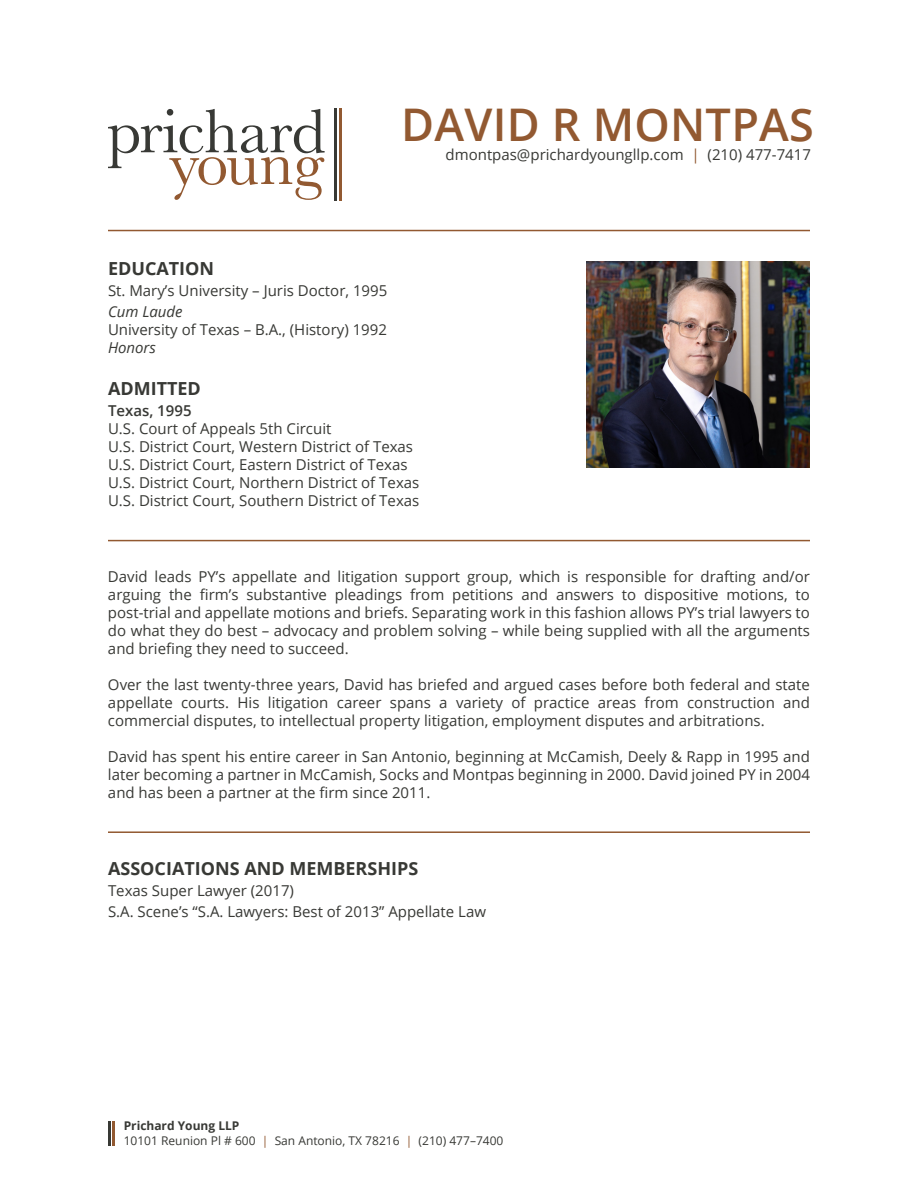
<style>
.page{position:relative;width:918px;height:1188px;background:#fff}
.page>*{position:absolute;margin:0;border:0;box-sizing:border-box;transform-origin:0 0}
.t1{font:600 45px "Open Sans";letter-spacing:.005em;color:#925931}
.t2{font:700 18px "Open Sans";color:#383935}
.t3{font:15px/18px "Open Sans";color:#383935;text-align:justify}
.t4{font:italic 15px "Open Sans";color:#383935}
.t5{font:600 15px "Open Sans";color:#383935}
.t6{font:12px/15px "Open Sans";color:#383935}
.s1{color:#925931}
.s2{font-weight:700}
</style>
<div class="page">
<svg style="left:108px;top:109px;width:217px;height:91px"></svg>
<hr style="left:339px;top:108px;width:3px;height:92px;background:#925931">
<hr style="left:335px;top:108px;width:2px;height:92px;background:#383935">
<hr style="left:108px;top:831px;width:702px;height:2px;background:#925931">
<hr style="left:108px;top:230px;width:702px;height:1px;background:#925931">
<img style="left:587px;top:261px;width:223px;height:206px">
<hr style="left:108px;top:540px;width:702px;height:1px;background:#925931">
<hr style="left:113px;top:1121px;width:2px;height:25px;background:#925931">
<hr style="left:108px;top:1121px;width:3px;height:25px;background:#383935">
<h1 class="t1" style="left:401px;top:94px;width:414px">DAVID R MONTPAS</h1>
<p class="t3" style="left:446px;top:145px;width:367px">dmontpas@prichardyoungllp.com <span class="s1">|</span> (210) 477-7417</p>
<p class="t2" style="left:108px;top:256px;width:108px">EDUCATION</p>
<p class="t3" style="left:108px;top:281px;width:281px">St. Mary’s University – Juris Doctor, 1995</p>
<p class="t4" style="left:108px;top:301px;width:76px">Cum Laude</p>
<p class="t3" style="left:108px;top:320px;width:281px">University of Texas – B.A., (History) 1992</p>
<p class="t4" style="left:108px;top:337px;width:50px">Honors</p>
<p class="t2" style="left:108px;top:376px;width:94px">ADMITTED</p>
<p class="t5" style="left:108px;top:400px;width:85px">Texas, 1995</p>
<p class="t3" style="left:108px;top:419px;width:313px;text-align:left">U.S. Court of Appeals 5th Circuit<br>U.S. District Court, Western District of Texas U.S. District Court, Eastern District of Texas U.S. District Court, Northern District of Texas U.S. District Court, Southern District of Texas</p>
<p class="t3" style="left:108px;top:567px;width:704px">David leads PY’s appellate and litigation support group, which is responsible for drafting and/or arguing the firm’s substantive pleadings from petitions and answers to dispositive motions, to post-trial and appellate motions and briefs. Separating work in this fashion allows PY’s trial lawyers to do what they do best – advocacy and problem solving – while being supplied with all the arguments and briefing they need to succeed.</p>
<p class="t3" style="left:108px;top:675px;width:704px">Over the last twenty-three years, David has briefed and argued cases before both federal and state appellate courts. His litigation career spans a variety of practice areas from construction and commercial disputes, to intellectual property litigation, employment disputes and arbitrations.</p>
<p class="t3" style="left:108px;top:747px;width:704px">David has spent his entire career in San Antonio, beginning at McCamish, Deely &amp; Rapp in 1995 and later becoming a partner in McCamish, Socks and Montpas beginning in 2000. David joined PY in 2004 and has been a partner at the firm since 2011.</p>
<p class="t2" style="left:108px;top:856px;width:312px">ASSOCIATIONS AND MEMBERSHIPS</p>
<p class="t3" style="left:108px;top:880px;width:380px;line-height:21px">Texas Super Lawyer (2017)<br>S.A. Scene’s “S.A. Lawyers: Best of 2013” Appellate Law</p>
<p class="t6" style="left:124px;top:1118px;width:381px"><span class="s2">Prichard Young LLP<br></span>10101 Reunion Pl # 600 <span class="s1">|</span> San Antonio, TX 78216 <span class="s1">|</span> (210) 477–7400</p>
</div>
